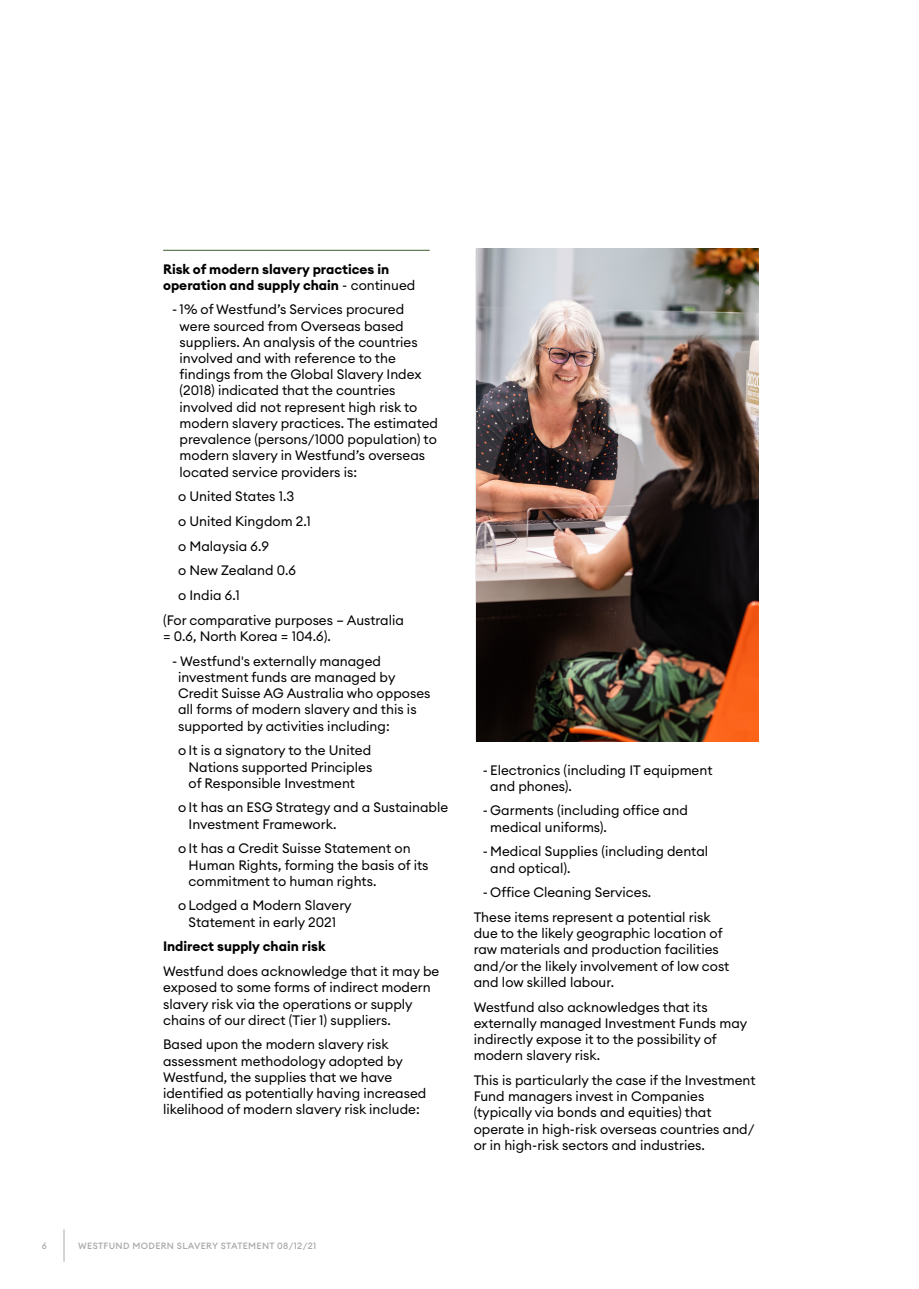
<style>
.page{position:relative;width:919px;height:1289px;background:#fff}
.page>*{position:absolute;margin:0;border:0;box-sizing:border-box;transform-origin:0 0}
.t1{font:13.5px/16.2px "Euclid Circular A";color:#000}
.t2{font:700 13.5px/16.2px "Euclid Circular A";color:#000}
.t3{font:500 9px "Euclid Circular A";letter-spacing:.04em;color:#aaa}
.s1{font-weight:400}
</style>
<div class="page">
<img style="left:476px;top:249px;width:282px;height:492px">
<hr style="left:163px;top:250px;width:266px;height:1px;background:#3d5d2f">
<hr style="left:64px;top:1229px;width:1px;height:32px;background:#aaa">
<p class="t2" style="left:163px;top:261px;width:254px">Risk of modern slavery practices in operation and supply chain <span class="s1">- continued</span></p>
<p class="t1" style="left:180px;top:301px;width:260px;text-indent:-8px">- 1% of Westfund’s Services procured were sourced from Overseas based suppliers. An analysis of the countries involved and with reference to the findings from the Global Slavery Index (2018) indicated that the countries involved did not represent high risk to modern slavery practices. The estimated prevalence (persons/1000 population) to modern slavery in Westfund’s overseas located service providers is:</p>
<p class="t1" style="left:178px;top:488px;width:118px">o United States 1.3</p>
<p class="t1" style="left:178px;top:513px;width:134px">o United Kingdom 2.1</p>
<p class="t1" style="left:178px;top:537px;width:92px">o Malaysia 6.9</p>
<p class="t1" style="left:178px;top:562px;width:119px">o New Zealand 0.6</p>
<p class="t1" style="left:178px;top:587px;width:63px">o India 6.1</p>
<p class="t1" style="left:163px;top:611px;width:242px">(For comparative purposes – Australia</p>
<p class="t1" style="left:163px;top:628px;width:169px">= 0.6, North Korea = 104.6).</p>
<p class="t1" style="left:178px;top:652px;width:254px;text-indent:-6px">- Westfund's externally managed investment funds are managed by Credit Suisse AG Australia who opposes all forms of modern slavery and this is supported by activities including:</p>
<p class="t1" style="left:189px;top:742px;width:185px;text-align:justify;text-indent:-11px">o It is a signatory to the United Nations supported Principles of Responsible Investment</p>
<p class="t1" style="left:189px;top:799px;width:261px;text-indent:-11px">o It has an ESG Strategy and a Sustainable<br>Investment Framework.</p>
<p class="t1" style="left:189px;top:840px;width:241px;text-indent:-11px">o It has a Credit Suisse Statement on<br>Human Rights, forming the basis of its commitment to human rights.</p>
<p class="t1" style="left:178px;top:897px;width:175px;text-align:center">o Lodged a Modern Slavery<br>Statement in early 2021</p>
<p class="t2" style="left:163px;top:938px;width:164px">Indirect supply chain risk</p>
<p class="t1" style="left:163px;top:963px;width:278px">Westfund does acknowledge that it may be exposed to some forms of indirect modern slavery risk via the operations or supply chains of our direct (Tier 1) suppliers.</p>
<p class="t1" style="left:163px;top:1036px;width:265px">Based upon the modern slavery risk assessment methodology adopted by Westfund, the supplies that we have identified as potentially having increased likelihood of modern slavery risk include:</p>
<p class="t1" style="left:490px;top:761px;width:224px;text-indent:-8px">- Electronics (including IT equipment and phones).</p>
<p class="t1" style="left:490px;top:802px;width:199px;text-indent:-8px">- Garments (including office and medical uniforms).</p>
<p class="t1" style="left:490px;top:843px;width:219px;text-indent:-8px">- Medical Supplies (including dental and optical).</p>
<p class="t1" style="left:473px;top:880px;width:238px;line-height:24.8px;text-indent:9px">- Office Cleaning Services.<br>These items represent a potential risk</p>
<p class="t1" style="left:473px;top:925px;width:257px">due to the likely geographic location of raw materials and production facilities and/or the likely involvement of low cost and low skilled labour.</p>
<p class="t1" style="left:473px;top:998px;width:275px">Westfund also acknowledges that its externally managed Investment Funds may indirectly expose it to the possibility of modern slavery risk.</p>
<p class="t1" style="left:473px;top:1071px;width:283px">This is particularly the case if the Investment Fund managers invest in Companies (typically via bonds and equities) that operate in high-risk overseas countries and/ or in high-risk sectors and industries.</p>
<p class="t3" style="left:42px;top:1240px;width:7px">6</p>
<p class="t3" style="left:78px;top:1240px;width:239px">WESTFUND MODERN SLAVERY STATEMENT 08/12/21</p>
</div>
